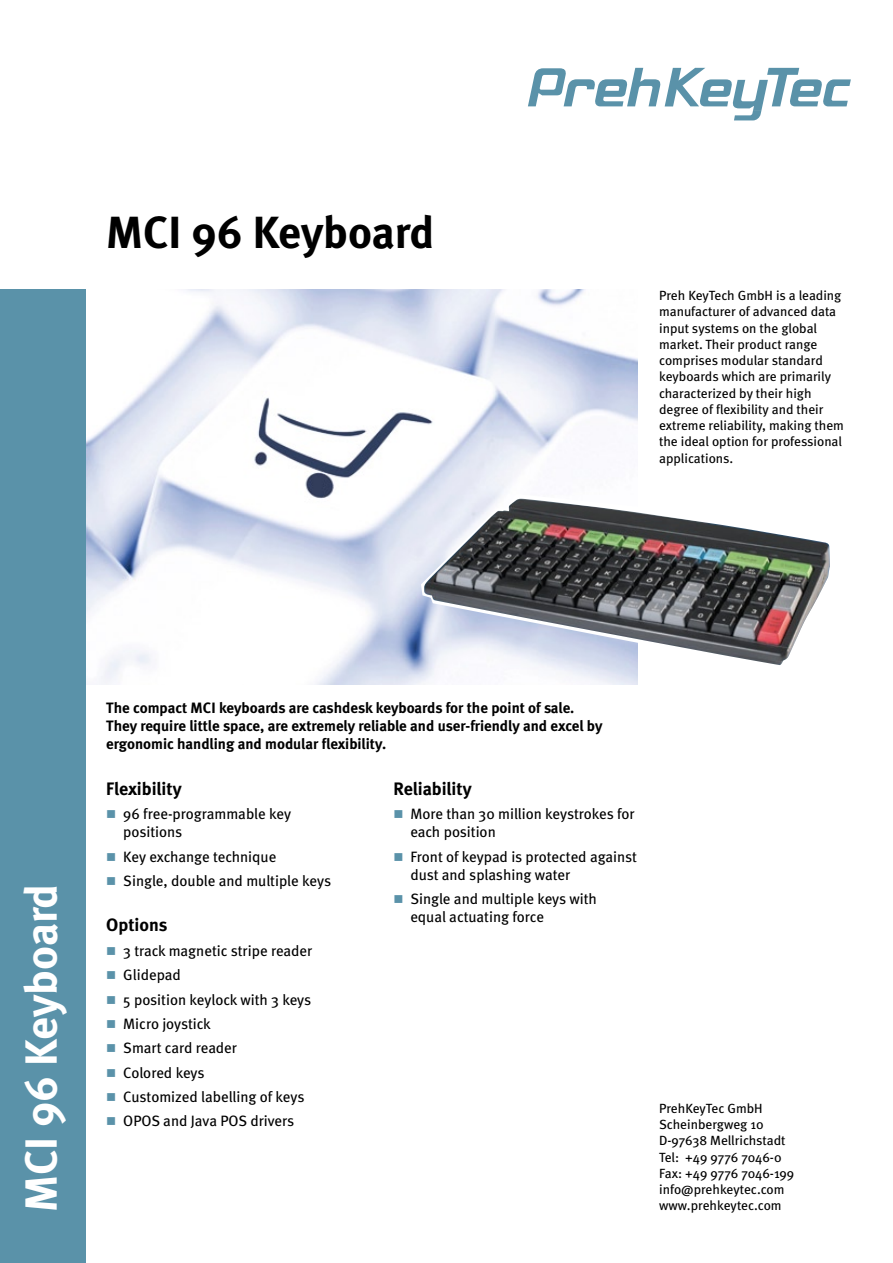
<style>
.page{position:relative;width:893px;height:1263px;background:#fff}
.page>*{position:absolute;margin:0;border:0;box-sizing:border-box;transform-origin:0 0}
.t1{font:700 45px "Meta";color:#fff}
.t2{font:700 45px "Meta";color:#000}
.t3{font:700 18px "Meta";color:#000}
.t4{font:15px/18px "Meta";color:#000}
.t5{font:700 15px/18px "Meta";color:#000}
.t6{font:13.35px/16.2px "Meta";color:#000}
.s1{color:#5a92a9}
</style>
<div class="page">
<svg style="left:528px;top:68px;width:323px;height:52px"></svg>
<img style="left:85px;top:289px;width:553px;height:395px">
<div style="left:0;top:289px;width:85px;height:974px;background:#5a92a9"></div>
<svg style="left:421px;top:494px;width:217px;height:150px"></svg>
<img style="left:424px;top:499px;width:406px;height:166px">
<h1 class="t2" style="left:106px;top:205px;width:329px">MCI 96 Keyboard</h1>
<p class="t6" style="left:659px;top:287px;width:186px">Preh KeyTech GmbH is a leading manufacturer of advanced data input systems on the global market. Their product range comprises modular standard keyboards which are primarily characterized by their high degree of flexibility and their extreme reliability, making them the ideal option for professional applications.</p>
<h1 class="t1" style="left:14px;top:1212px;width:329px;rotate:-90deg">MCI 96 Keyboard</h1>
<p class="t5" style="left:106px;top:699px;width:498px">The compact MCI keyboards are cashdesk keyboards for the point of sale.<br>They require little space, are extremely reliable and user-friendly and excel by ergonomic handling and modular flexibility.</p>
<h2 class="t3" style="left:106px;top:778px;width:77px">Flexibility</h2>
<p class="t4" style="left:123px;top:805px;width:169px;text-indent:-17px"><span class="s1">■</span> 96 free-programmable key positions</p>
<p class="t4" style="left:106px;top:847px;width:171px"><span class="s1">■</span> Key exchange technique</p>
<p class="t4" style="left:106px;top:871px;width:226px"><span class="s1">■</span> Single, double and multiple keys</p>
<h2 class="t3" style="left:106px;top:914px;width:63px">Options</h2>
<p class="t4" style="left:106px;top:941px;width:207px"><span class="s1">■</span> 3 track magnetic stripe reader</p>
<p class="t4" style="left:106px;top:966px;width:76px"><span class="s1">■</span> Glidepad</p>
<p class="t4" style="left:106px;top:990px;width:206px"><span class="s1">■</span> 5 position keylock with 3 keys</p>
<p class="t4" style="left:106px;top:1014px;width:106px"><span class="s1">■</span> Micro joystick</p>
<p class="t4" style="left:106px;top:1039px;width:132px"><span class="s1">■</span> Smart card reader</p>
<p class="t4" style="left:106px;top:1063px;width:100px"><span class="s1">■</span> Colored keys</p>
<p class="t4" style="left:106px;top:1088px;width:200px"><span class="s1">■</span> Customized labelling of keys</p>
<p class="t4" style="left:106px;top:1112px;width:189px"><span class="s1">■</span> OPOS and Java POS drivers</p>
<h2 class="t3" style="left:393px;top:778px;width:80px">Reliability</h2>
<p class="t4" style="left:410px;top:805px;width:226px;text-indent:-17px"><span class="s1">■</span> More than 30 million keystrokes for each position</p>
<p class="t4" style="left:410px;top:847px;width:228px;text-indent:-17px"><span class="s1">■</span> Front of keypad is protected against dust and splashing water</p>
<p class="t4" style="left:410px;top:889px;width:188px;text-indent:-17px"><span class="s1">■</span> Single and multiple keys with equal actuating force</p>
<p class="t6" style="left:659px;top:1100px;width:137px">PrehKeyTec GmbH<br>Scheinbergweg 10<br>D-97638 Mellrichstadt<br>Tel: +49 9776 7046-0<br>Fax: +49 9776 7046-199 info@prehkeytec.com www.prehkeytec.com</p>
</div>
